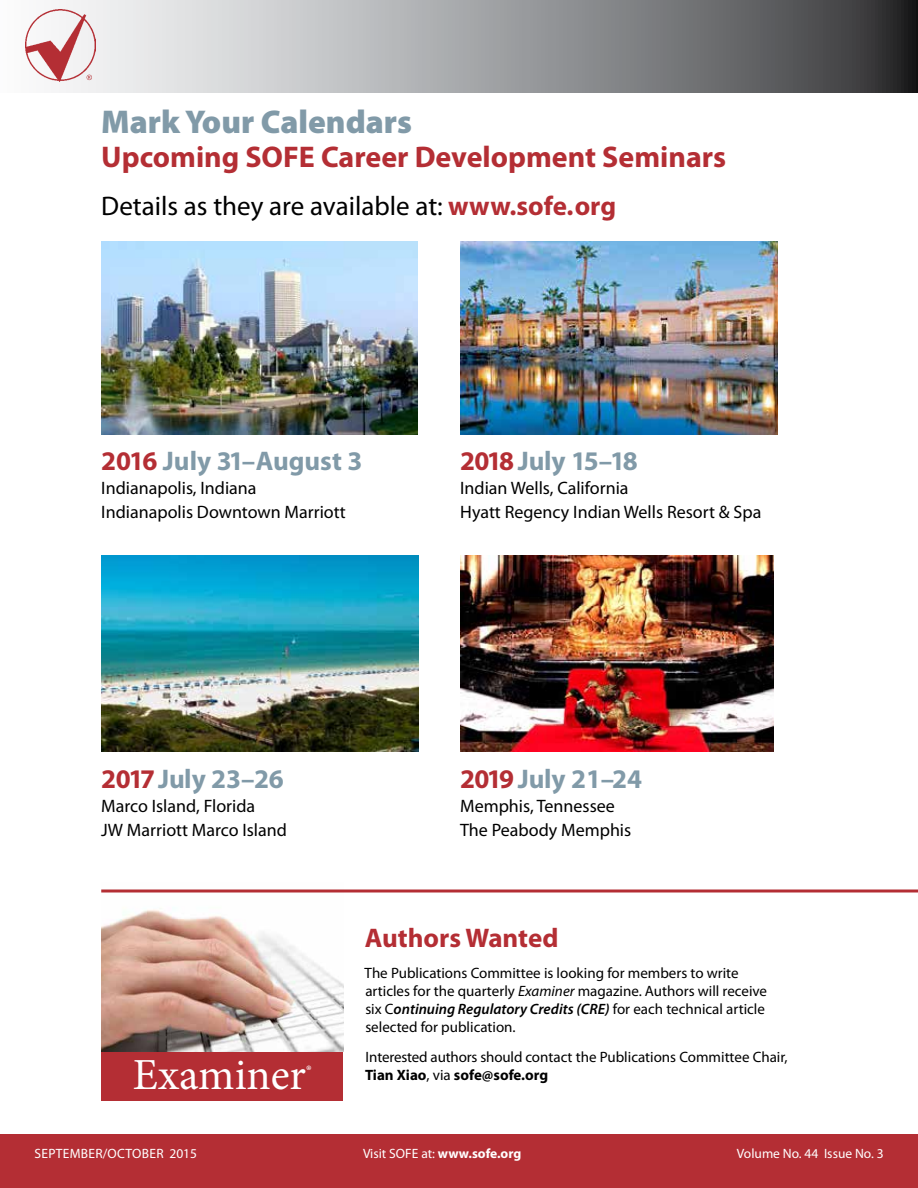
<style>
.page{position:relative;width:918px;height:1188px;background:#fff}
.page>*{position:absolute;margin:0;border:0;box-sizing:border-box;transform-origin:0 0}
.t1{font:44.4px "Minion Pro";color:#fff}
.t2{font:900 33px "Myriad Pro";color:#819aa8}
.t3{font:700 30px "Myriad Pro";color:#b42e34}
.t4{font:27px "Myriad Pro";color:#000}
.t5{font:700 27px "Myriad Pro";color:#819aa8}
.t6{font:700 27px "Myriad Pro";letter-spacing:-.02em;color:#819aa8}
.t7{font:700 27px "Myriad Pro";color:#b42e34}
.t8{font:18px/24px "Myriad Pro";color:#000}
.t9{font:17.25px "Minion Pro";color:#fff}
.t10{font:15px/18px "Myriad Pro";color:#000}
.t11{font:700 15px "Myriad Pro";color:#000}
.t12{font:13.5px "Myriad Pro";color:#fff}
.t13{font:13.5px "Myriad Pro";letter-spacing:.02em;color:#fff}
.s1{font-weight:700;color:#b42e34}
.s2{color:#b42e34}
.s3{font-style:italic}
.s4{font-weight:600;font-style:italic}
.s5{font-weight:400}
.s6{font-weight:700}
</style>
<div class="page">
<svg style="left:25px;top:0;width:893px;height:93px;background:#9a9b9d"></svg>
<img style="left:26px;top:10px;width:70px;height:71px">
<svg style="left:87px;top:75px;width:5px;height:5px"></svg>
<div style="left:0;top:1134px;width:918px;height:54px;background:#b42e34"></div>
<img style="left:101px;top:889px;width:242px;height:163px">
<div style="left:101px;top:1052px;width:242px;height:49px;background:#b42e34"></div>
<img style="left:101px;top:242px;width:316px;height:192px">
<img style="left:101px;top:555px;width:317px;height:197px">
<img style="left:460px;top:242px;width:317px;height:192px">
<img style="left:461px;top:555px;width:313px;height:197px">
<hr style="left:101px;top:890px;width:817px;height:2px;background:#b42e34">
<h2 class="t2" style="left:101px;top:103px;width:312px">Mark Your Calendars</h2>
<h3 class="t3" style="left:101px;top:138px;width:627px">Upcoming SOFE Career Development Seminars</h3>
<h3 class="t4" style="left:101px;top:190px;width:516px">Details as they are available at: <span class="s1">www.sofe.org</span></h3>
<h3 class="t5" style="left:101px;top:444px;width:263px"><span class="s2">2016</span> July 31–August 3</h3>
<p class="t8" style="left:101px;top:476px;width:246px">Indianapolis, Indiana<br>Indianapolis Downtown Marriott</p>
<h3 class="t6" style="left:101px;top:762px;width:184px"><span class="s2">2017</span>July 23–26</h3>
<p class="t8" style="left:101px;top:794px;width:187px">Marco Island, Florida<br>JW Marriott Marco Island</p>
<h3 class="t6" style="left:460px;top:444px;width:179px"><span class="s2">2018</span>July 15–18</h3>
<p class="t8" style="left:460px;top:476px;width:303px">Indian Wells, California<br>Hyatt Regency Indian Wells Resort &amp; Spa</p>
<h3 class="t5" style="left:460px;top:762px;width:184px"><span class="s2">2019</span>July 21–24</h3>
<p class="t8" style="left:460px;top:794px;width:173px">Memphis, Tennessee<br>The Peabody Memphis</p>
<h1 class="t1" style="left:133px;top:1045px;width:175px">Examiner</h1>
<p class="t9" style="left:306px;top:1060px;width:7px">®</p>
<h3 class="t7" style="left:365px;top:920px;width:195px">Authors Wanted</h3>
<p class="t10" style="left:365px;top:964px;width:404px">The Publications Committee is looking for members to write articles for the quarterly <span class="s3">Examiner</span> magazine. Authors will receive six C<span class="s4">ontinuing Regulatory Credits (CRE)</span> for each technical article selected for publication.</p>
<p class="t10" style="left:366px;top:1047px;width:424px">Interested authors should contact the Publications Committee Chair,</p>
<p class="t11" style="left:365px;top:1065px;width:185px">Tian Xiao<span class="s5">, via</span> sofe@sofe.org</p>
<p class="t13" style="left:35px;top:1145px;width:164px">SEPTEMBER/OCTOBER 2015</p>
<p class="t12" style="left:363px;top:1145px;width:160px">Visit SOFE at: <span class="s6">www.sofe.org</span></p>
<p class="t12" style="left:737px;top:1145px;width:148px">Volume No. 44 Issue No. 3</p>
</div>
